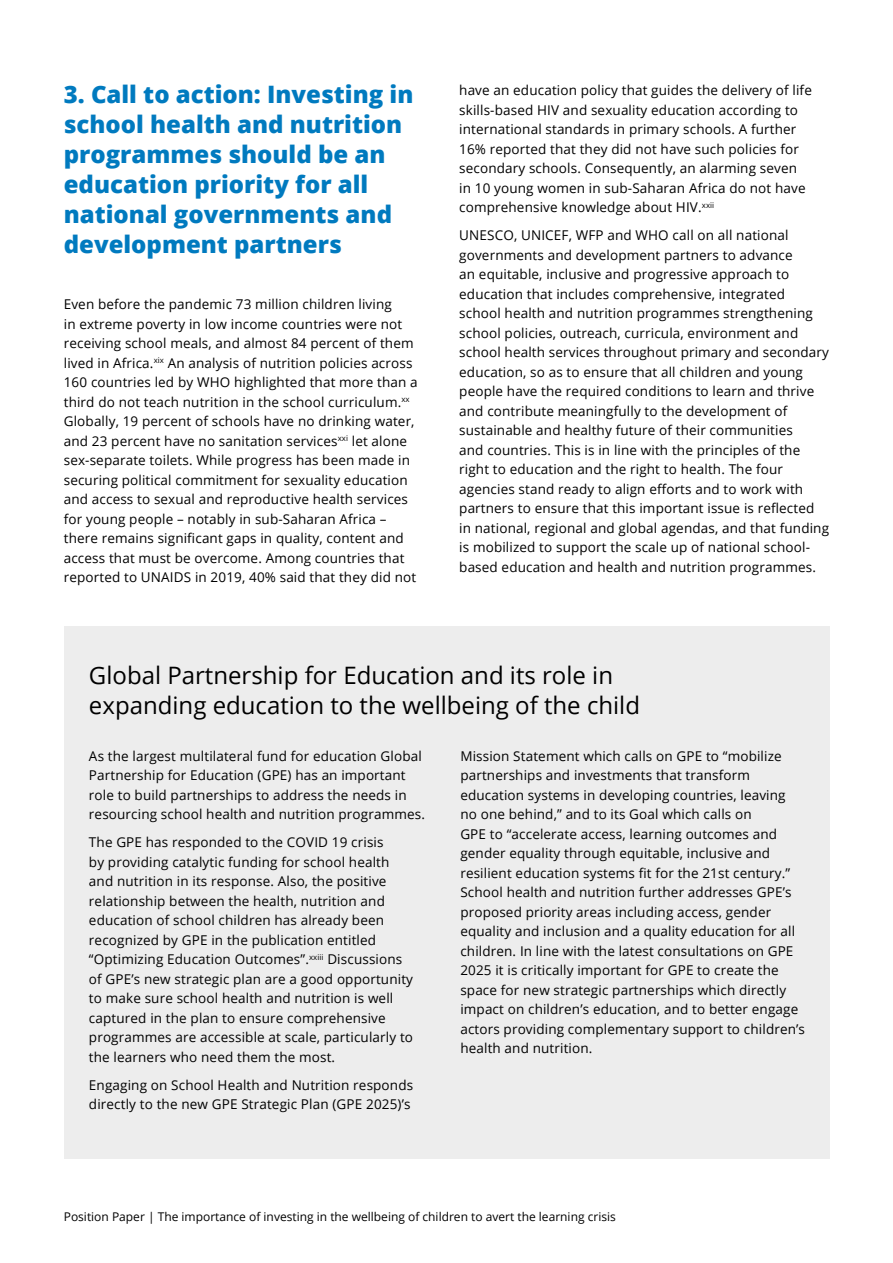
<style>
.page{position:relative;width:893px;height:1263px;background:#fff}
.page>*{position:absolute;margin:0;border:0;box-sizing:border-box;transform-origin:0 0}
.t1{font:800 24px/30px "Open Sans";color:#007abf}
.t2{font:24px/30px "Open Sans";color:#000}
.t3{font:13.5px/19.5px "Open Sans";letter-spacing:.01em;color:#000}
.t4{font:12px "Open Sans";color:#000}
</style>
<div class="page">
<div style="left:64px;top:626px;width:765px;height:533px;background:#ededed"></div>
<h1 class="t1" style="left:64px;top:78px;width:351px">3. Call to action: Investing in school health and nutrition programmes should be an education priority for all national governments and development partners</h1>
<p class="t3" style="left:64px;top:294px;width:355px">Even before the pandemic 73 million children living<br>in extreme poverty in low income countries were not receiving school meals, and almost 84 percent of them lived in Africa.<sup>xix</sup> An analysis of nutrition policies across 160 countries led by WHO highlighted that more than a third do not teach nutrition in the school curriculum.<sup>xx </sup>Globally, 19 percent of schools have no drinking water, and 23 percent have no sanitation services<sup>xxi</sup> let alone sex-separate toilets. While progress has been made in securing political commitment for sexuality education and access to sexual and reproductive health services for young people – notably in sub-Saharan Africa – there remains significant gaps in quality, content and access that must be overcome. Among countries that reported to UNAIDS in 2019, 40% said that they did not</p>
<p class="t3" style="left:459px;top:80px;width:354px">have an education policy that guides the delivery of life skills-based HIV and sexuality education according to international standards in primary schools. A further 16% reported that they did not have such policies for secondary schools. Consequently, an alarming seven in 10 young women in sub-Saharan Africa do not have comprehensive knowledge about HIV.<sup>xxii</sup></p>
<p class="t3" style="left:459px;top:225px;width:371px">UNESCO, UNICEF, WFP and WHO call on all national governments and development partners to advance<br>an equitable, inclusive and progressive approach to education that includes comprehensive, integrated school health and nutrition programmes strengthening school policies, outreach, curricula, environment and school health services throughout primary and secondary education, so as to ensure that all children and young people have the required conditions to learn and thrive and contribute meaningfully to the development of sustainable and healthy future of their communities<br>and countries. This is in line with the principles of the right to education and the right to health. The four agencies stand ready to align efforts and to work with partners to ensure that this important issue is reflected in national, regional and global agendas, and that funding is mobilized to support the scale up of national school&shy;based education and health and nutrition programmes.</p>
<h1 class="t2" style="left:89px;top:659px;width:553px">Global Partnership for Education and its role in expanding education to the wellbeing of the child</h1>
<p class="t3" style="left:89px;top:746px;width:337px">As the largest multilateral fund for education Global Partnership for Education (GPE) has an important role to build partnerships to address the needs in resourcing school health and nutrition programmes.</p>
<p class="t3" style="left:89px;top:832px;width:326px">The GPE has responded to the COVID 19 crisis<br>by providing catalytic funding for school health and nutrition in its response. Also, the positive relationship between the health, nutrition and education of school children has already been recognized by GPE in the publication entitled “Optimizing Education Outcomes”.<sup>xxiii</sup> Discussions of GPE’s new strategic plan are a good opportunity to make sure school health and nutrition is well captured in the plan to ensure comprehensive programmes are accessible at scale, particularly to the learners who need them the most.</p>
<p class="t3" style="left:89px;top:1075px;width:326px">Engaging on School Health and Nutrition responds directly to the new GPE Strategic Plan (GPE 2025)’s</p>
<p class="t3" style="left:460px;top:746px;width:346px">Mission Statement which calls on GPE to “mobilize partnerships and investments that transform education systems in developing countries, leaving no one behind,” and to its Goal which calls on<br>GPE to “accelerate access, learning outcomes and gender equality through equitable, inclusive and resilient education systems fit for the 21st century.” School health and nutrition further addresses GPE’s proposed priority areas including access, gender equality and inclusion and a quality education for all children. In line with the latest consultations on GPE 2025 it is critically important for GPE to create the space for new strategic partnerships which directly impact on children’s education, and to better engage actors providing complementary support to children’s health and nutrition.</p>
<p class="t4" style="left:64px;top:1208px;width:554px">Position Paper | The importance of investing in the wellbeing of children to avert the learning crisis</p>
</div>
